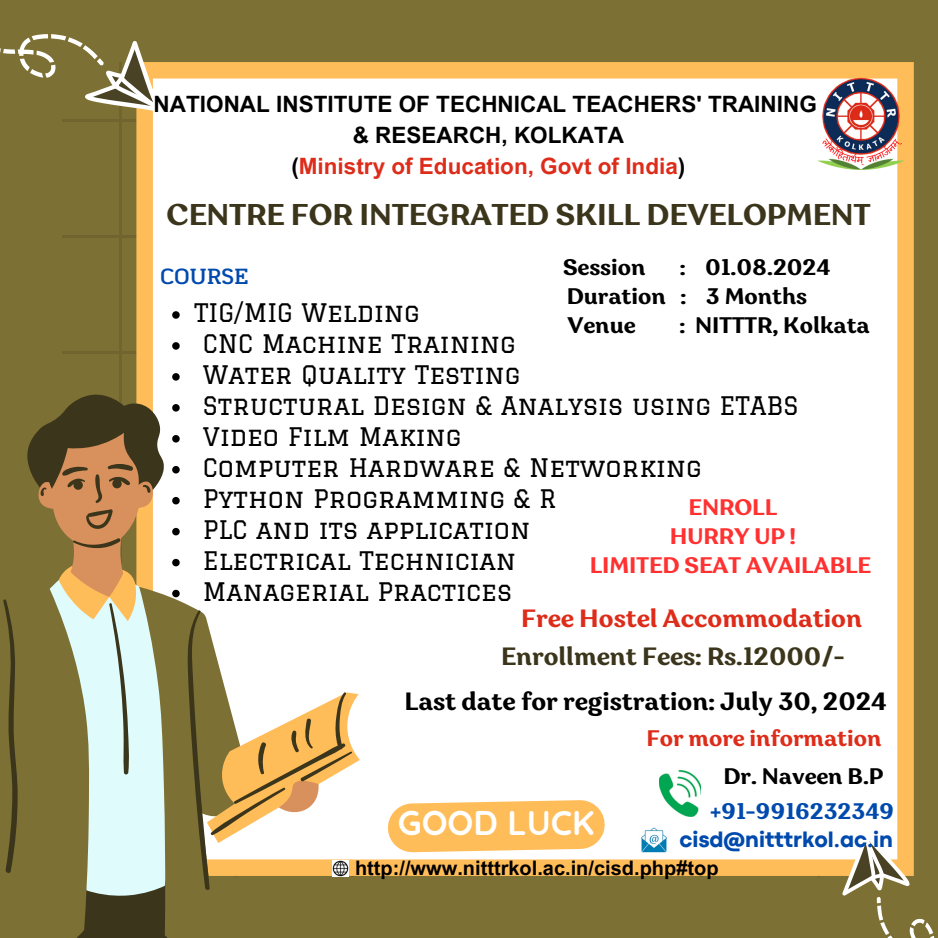
<style>
.page{position:relative;width:938px;height:938px;background:#fff}
.page>*{position:absolute;margin:0;border:0;box-sizing:border-box;transform-origin:0 0}
.t1{font:700 34.12px "Quicksand";color:#fff}
.t2{font:700 30px "Garbata";color:#3b351b}
.t3{font:25px "Graduate";color:#000}
.t4{font:700 25px "Garbata";color:#000}
.t5{font:700 25px "Garbata";color:#3b351b}
.t6{font:700 25px "Garbata";color:#de2c1a}
.t7{font:700 22.5px/31px "Arial MT Pro";color:#000;text-align:center}
.t8{font:700 22.5px/29px "Garbata";color:#000}
.t9{font:700 22.5px/29px "Garbata";color:#ff3131;text-align:center}
.t10{font:800 22.5px "Codec Pro";color:#004aad}
.t11{font:700 22.5px "Garbata";color:#de2c1a}
.t12{font:700 22.5px "Garbata";color:#004aad}
.t13{font:21.25px "RTL Jannah Medium";color:#004aad}
.t14{font:700 20px "Arial MT Pro";color:#000}
.s1{color:#de2c1a}
</style>
<div class="page">
<div style="left:0;top:0;width:938px;height:937px;background:#7d7034"></div>
<hr style="left:119px;top:62px;width:2px;height:814px;background:#000">
<hr style="left:62px;top:351px;width:814px;height:3px;background:#000">
<hr style="left:62px;top:235px;width:814px;height:3px;background:#000">
<hr style="left:62px;top:119px;width:814px;height:2px;background:#000">
<div style="left:136px;top:62px;width:777px;height:813px;background:#fff"></div>
<svg style="left:36px;top:394px;width:176px;height:39px"></svg>
<svg style="left:78px;top:890px;width:88px;height:47px;background:#4b462b"></svg>
<div style="left:352px;top:565px;width:8px;height:278px;background:#fff"></div>
<svg style="left:27px;top:433px;width:293px;height:30px;background:#bbafa0"></svg>
<svg style="left:3px;top:463px;width:349px;height:427px"></svg>
<svg style="left:0;top:34px;width:160px;height:78px"></svg>
<svg style="left:826px;top:832px;width:108px;height:105px"></svg>
<svg style="left:362px;top:774px;width:268px;height:103px;background:#fddaa5"></svg>
<img style="left:659px;top:768px;width:41px;height:48px">
<img style="left:817px;top:78px;width:87px;height:91px">
<img style="left:639px;top:824px;width:31px;height:31px">
<img style="left:332px;top:860px;width:16px;height:16px">
<svg style="left:172px;top:311px;width:8px;height:8px"></svg>
<svg style="left:172px;top:342px;width:8px;height:7px"></svg>
<svg style="left:172px;top:373px;width:8px;height:7px"></svg>
<svg style="left:172px;top:404px;width:8px;height:7px"></svg>
<svg style="left:172px;top:435px;width:8px;height:7px"></svg>
<svg style="left:172px;top:466px;width:8px;height:7px"></svg>
<svg style="left:172px;top:497px;width:8px;height:7px"></svg>
<svg style="left:172px;top:528px;width:8px;height:7px"></svg>
<svg style="left:172px;top:559px;width:8px;height:7px"></svg>
<svg style="left:172px;top:589px;width:8px;height:8px"></svg>
<p class="t7" style="left:154px;top:92px;width:664px">NATIONAL INSTITUTE OF TECHNICAL TEACHERS' TRAINING &amp; RESEARCH, KOLKATA<br>(<span class="s1">Ministry of Education, Govt of India</span>)</p>
<h6 class="t2" style="left:167px;top:204px;width:705px">CENTRE FOR INTEGRATED SKILL DEVELOPMENT</h6>
<h6 class="t8" style="left:563px;top:255px;width:84px">Session</h6>
<h6 class="t8" style="left:566px;top:255px;width:265px;text-indent:113px">: 01.08.2024<br>Duration : 3 Months<br>Venue</h6>
<h3 class="t13" style="left:160px;top:263px;width:90px">COURSE</h3>
<p class="t3" style="left:194px;top:298px;width:227px">TIG/MIG Welding</p>
<p class="t3" style="left:203px;top:329px;width:314px">CNC Machine Training</p>
<p class="t3" style="left:203px;top:360px;width:319px">Water Quality Testing</p>
<p class="t3" style="left:203px;top:391px;width:597px">Structural Design &amp; Analysis using ETABS</p>
<p class="t3" style="left:203px;top:422px;width:260px">Video Film Making</p>
<p class="t3" style="left:203px;top:453px;width:500px">Computer Hardware &amp; Networking</p>
<p class="t3" style="left:203px;top:484px;width:355px">Python Programming &amp; R</p>
<p class="t3" style="left:203px;top:515px;width:329px">PLC and its application</p>
<h5 class="t3" style="left:203px;top:546px;width:315px">Electrical Technician</h5>
<h3 class="t3" style="left:203px;top:577px;width:311px">Managerial Practices</h3>
<h6 class="t8" style="left:679px;top:313px;width:192px">: NITTTR, Kolkata</h6>
<p class="t9" style="left:589px;top:495px;width:283px">ENROLL<br>HURRY UP !<br>LIMITED SEAT AVAILABLE</p>
<h3 class="t6" style="left:521px;top:609px;width:342px">Free Hostel Accommodation</h3>
<p class="t5" style="left:501px;top:648px;width:345px">Enrollment Fees: Rs.12000/-</p>
<h6 class="t4" style="left:404px;top:692px;width:483px">Last date for registration: July 30, 2024</h6>
<h6 class="t11" style="left:646px;top:730px;width:236px">For more information</h6>
<h5 class="t1" style="left:398px;top:801px;width:198px">GOOD LUCK</h5>
<h1 class="t8" style="left:723px;top:764px;width:162px">Dr. Naveen B.P</h1>
<p class="t12" style="left:710px;top:803px;width:185px">+91-9916232349</p>
<h6 class="t10" style="left:679px;top:831px;width:215px">cisd@nitttrkol.ac.in</h6>
<p class="t14" style="left:355px;top:860px;width:365px">http://www.nitttrkol.ac.in/cisd.php#top</p>
</div>
